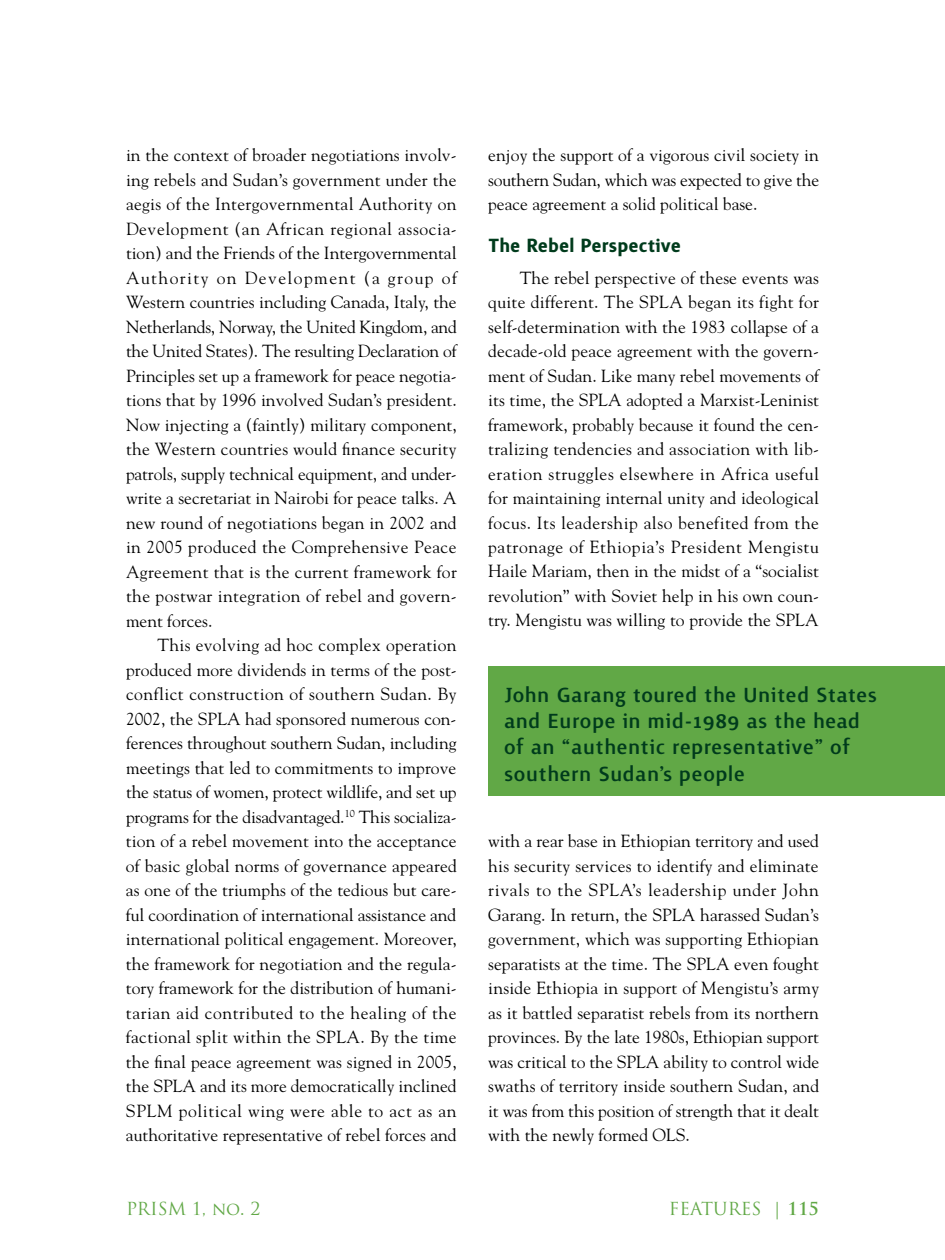
<style>
.page{position:relative;width:945px;height:1260px;background:#fff}
.page>*{position:absolute;margin:0;border:0;box-sizing:border-box;transform-origin:0 0}
.t1{font:500 26.25px/26.2px "Surface";letter-spacing:.02em;color:#003b1c}
.t2{font:700 24.5px "Surface";color:#003b1c}
.t3{font:17.5px/24.5px "Goudy Std";color:#000;text-align:justify}
.t4{font:17.5px "Trajan Pro";color:#61a846}
.s1{font-weight:700}
</style>
<div class="page">
<div style="left:488px;top:666px;width:457px;height:130px;background:#61a846"></div>
<p class="t3" style="left:126px;top:142px;width:332px">in the context of broader negotiations involv&shy;ing rebels and Sudan’s government under the aegis of the Intergovernmental Authority on Development (an African regional associa&shy;tion) and the Friends of the Intergovernmental Authority on Development (a group of Western countries including Canada, Italy, the Netherlands, Norway, the United Kingdom, and the United States). The resulting Declaration of Principles set up a framework for peace negotia&shy;tions that by 1996 involved Sudan’s president.<br>Now injecting a (faintly) military component, the Western countries would finance security patrols, supply technical equipment, and under&shy;write a secretariat in Nairobi for peace talks. A new round of negotiations began in 2002 and in 2005 produced the Comprehensive Peace Agreement that is the current framework for the postwar integration of rebel and govern&shy;ment forces.</p>
<p class="t3" style="left:126px;top:632px;width:332px;text-indent:32px">This evolving ad hoc complex operation produced more dividends in terms of the post&shy;conflict construction of southern Sudan. By 2002, the SPLA had sponsored numerous con&shy;ferences throughout southern Sudan, including meetings that led to commitments to improve the status of women, protect wildlife, and set up programs for the disadvantaged.<sup>10</sup> This socializa&shy;tion of a rebel movement into the acceptance of basic global norms of governance appeared as one of the triumphs of the tedious but care&shy;ful coordination of international assistance and international political engagement. Moreover, the framework for negotiation and the regula&shy;tory framework for the distribution of humani&shy;tarian aid contributed to the healing of the factional split within the SPLA. By the time the final peace agreement was signed in 2005, the SPLA and its more democratically inclined SPLM political wing were able to act as an authoritative representative of rebel forces and</p>
<p class="t3" style="left:488px;top:142px;width:332px">enjoy the support of a vigorous civil society in southern Sudan, which was expected to give the peace agreement a solid political base.</p>
<h2 class="t2" style="left:488px;top:235px;width:194px">The Rebel Perspective</h2>
<p class="t3" style="left:488px;top:265px;width:332px;text-indent:32px">The rebel perspective of these events was quite different. The SPLA began its fight for self-determination with the 1983 collapse of a decade-old peace agreement with the govern&shy;ment of Sudan. Like many rebel movements of its time, the SPLA adopted a Marxist-Leninist framework, probably because it found the cen&shy;tralizing tendencies and association with lib&shy;eration struggles elsewhere in Africa useful for maintaining internal unity and ideological focus. Its leadership also benefited from the patronage of Ethiopia’s President Mengistu Haile Mariam, then in the midst of a “socialist revolution” with Soviet help in his own coun&shy;try. Mengistu was willing to provide the SPLA</p>
<h1 class="t1" style="left:504px;top:682px;width:374px">John Garang toured the United States and Europe in mid-1989 as the head of an “authentic representative” of southern Sudan’s people</h1>
<p class="t3" style="left:488px;top:828px;width:332px">with a rear base in Ethiopian territory and used his security services to identify and eliminate rivals to the SPLA’s leadership under John Garang. In return, the SPLA harassed Sudan’s government, which was supporting Ethiopian separatists at the time. The SPLA even fought inside Ethiopia in support of Mengistu’s army as it battled separatist rebels from its northern provinces. By the late 1980s, Ethiopian support was critical to the SPLA ability to control wide swaths of territory inside southern Sudan, and it was from this position of strength that it dealt with the newly formed OLS.</p>
<p class="t4" style="left:126px;top:1197px;width:136px">PRISM 1, NO. 2</p>
<p class="t4" style="left:669px;top:1197px;width:152px">FEATURES | <span class="s1">115</span></p>
</div>
